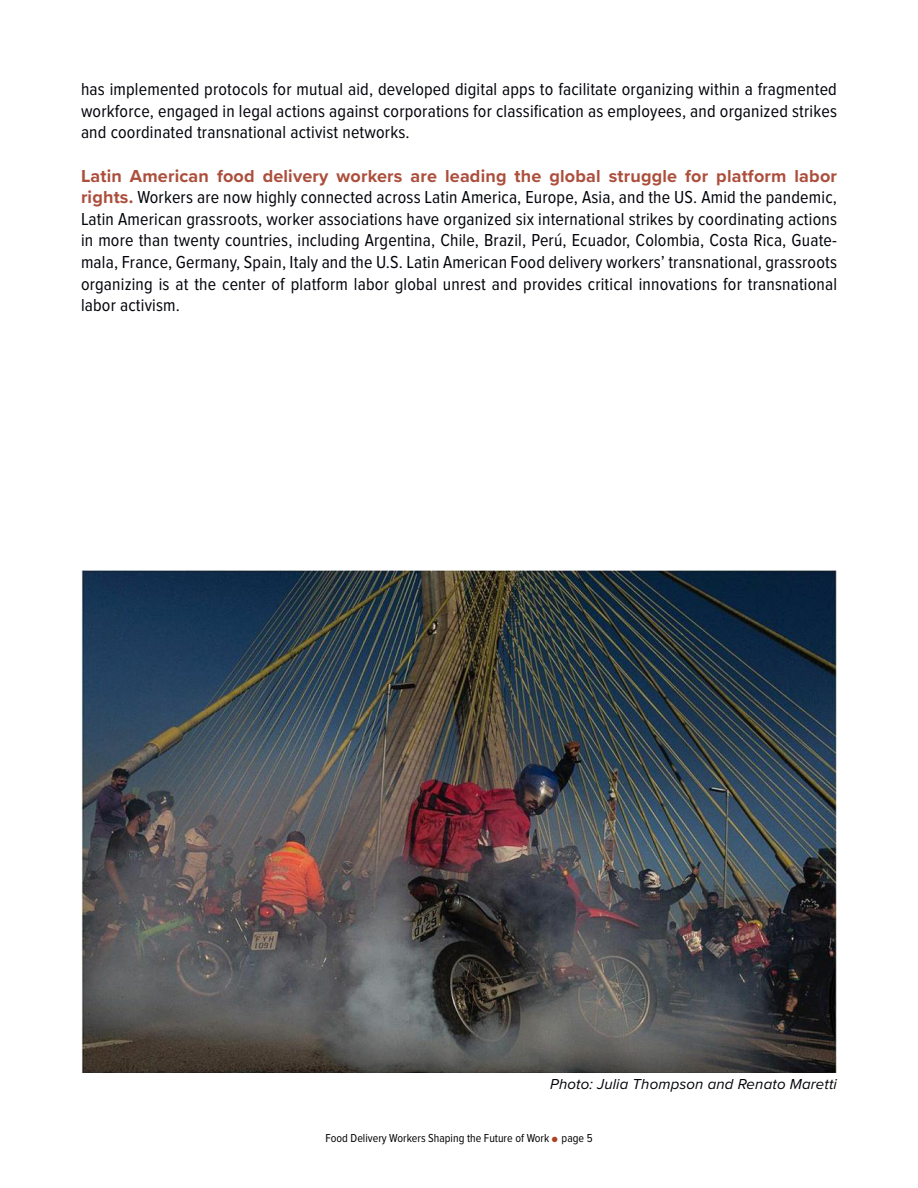
<style>
.page{position:relative;width:918px;height:1188px;background:#fff}
.page>*{position:absolute;margin:0;border:0;box-sizing:border-box;transform-origin:0 0}
.t1{font:18px/21.6px "Proxima Nova Cond";letter-spacing:.01em;color:#000309;text-align:justify}
.t2{font:700 18px "Proxima Nova";letter-spacing:.01em;color:#ac4e3c}
.t3{font:italic 15px "Proxima Nova";letter-spacing:.01em;color:#000309}
.t4{font:12px "Proxima Nova Cond";color:#000}
.s1{font-family:"Proxima Nova";font-weight:700;color:#ac4e3c}
.s2{color:#aa4224}
</style>
<div class="page">
<img style="left:82px;top:570px;width:754px;height:503px">
<p class="t1" style="left:81px;top:79px;width:758px">has implemented protocols for mutual aid, developed digital apps to facilitate organizing within a fragmented workforce, engaged in legal actions against corporations for classification as employees, and organized strikes and coordinated transnational activist networks.</p>
<p class="t2" style="left:81px;top:162px;width:757px">Latin American food delivery workers are leading the global struggle for platform labor</p>
<p class="t1" style="left:81px;top:187px;width:758px"><span class="s1">rights.</span> Workers are now highly connected across Latin America, Europe, Asia, and the US. Amid the pandemic, Latin American grassroots, worker associations have organized six international strikes by coordinating actions in more than twenty countries, including Argentina, Chile, Brazil, Perú, Ecuador, Colombia, Costa Rica, Guate&shy;mala, France, Germany, Spain, Italy and the U.S. Latin American Food delivery workers’ transnational, grassroots organizing is at the center of platform labor global unrest and provides critical innovations for transnational labor activism.</p>
<p class="t3" style="left:550px;top:1072px;width:288px">Photo: Julia Thompson and Renato Maretti</p>
<p class="t4" style="left:325px;top:1131px;width:269px">Food Delivery Workers Shaping the Future of Work <span class="s2">●</span> page 5</p>
</div>
